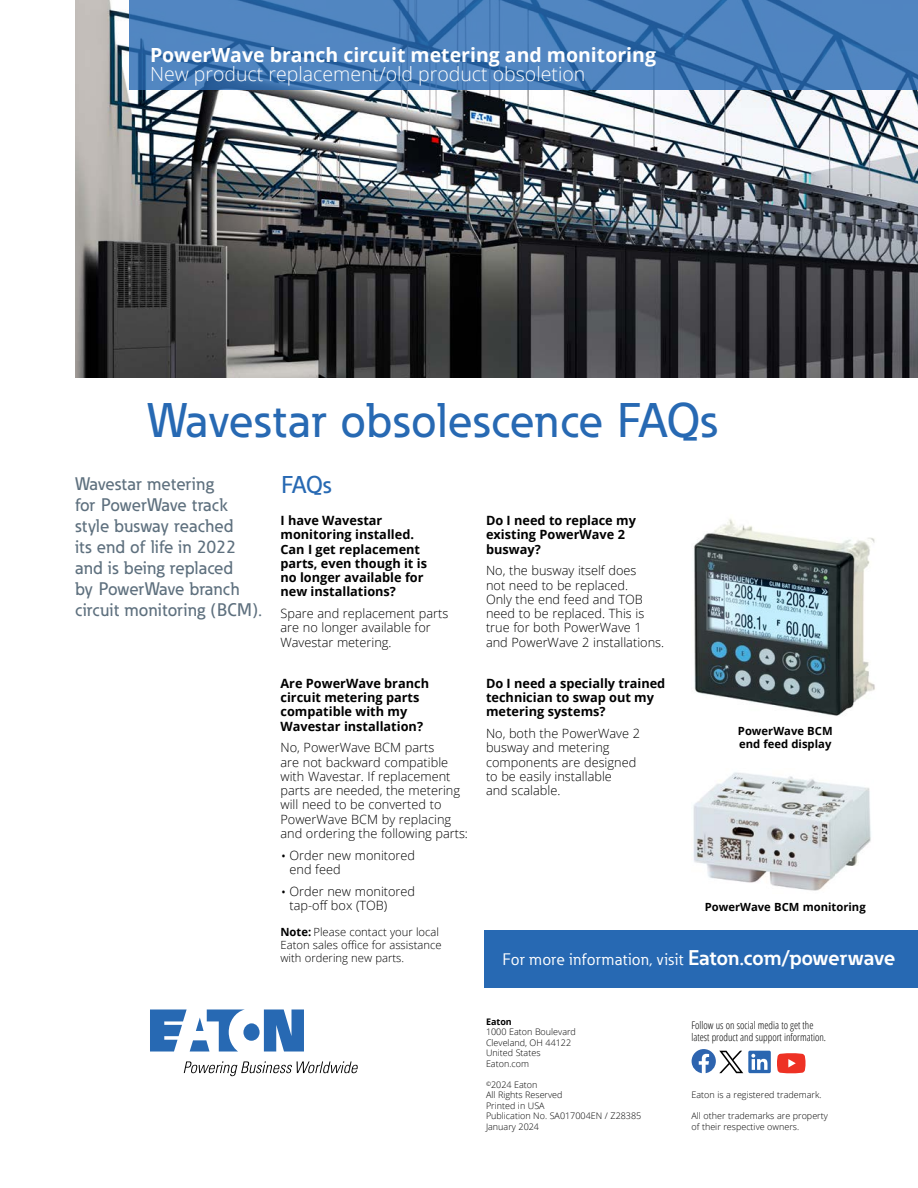
<style>
.page{position:relative;width:918px;height:1188px;background:#fff}
.page>*{position:absolute;margin:0;border:0;box-sizing:border-box;transform-origin:0 0}
.t1{font:500 48px "Eaton";color:#2769b3}
.t2{font:500 24px "Eaton";color:#2769b3}
.t3{font:700 19.5px "Open Sans";color:#fff}
.t4{font:300 19.5px "Open Sans";color:#fff}
.t5{font:500 18px/21px "Eaton";letter-spacing:-.005em;color:#5e707e}
.t6{font:16.5px "Eaton";color:#fff}
.t7{font:300 12.75px/14.2px "Open Sans";color:#000}
.t8{font:700 12.75px/14.2px "Open Sans";color:#000}
.t9{font:300 11.25px/12.8px "Open Sans";color:#000}
.t10{font:700 11.25px/13.5px "Open Sans";color:#000}
.t11{font:300 condensed 10.5px/12px "Open Sans";color:#000}
.t12{font:300 9px/10.5px "Open Sans";color:#000}
.t13{font:700 9px "Open Sans";color:#000}
.s1{font-size:16.5px}
.s2{font-weight:700}
.s3{font-weight:700;font-size:21px}
.s4{font-family:"Eaton";font-weight:400}
</style>
<div class="page">
<img style="left:75px;top:0;width:843px;height:378px">
<img style="left:694px;top:519px;width:181px;height:197px">
<img style="left:693px;top:772px;width:178px;height:119px">
<div style="left:484px;top:931px;width:434px;height:57px;background:#2769b3"></div>
<svg style="left:129px;top:0;width:789px;height:90px;fill:#5085c1"></svg>
<svg style="left:150px;top:1010px;width:154px;height:42px"></svg>
<svg style="left:184px;top:1061px;width:174px;height:15px"></svg>
<div style="left:748px;top:1051px;width:23px;height:22px;background:#2a66b1;border-radius:2px"></div>
<svg style="left:751px;top:1054px;width:16px;height:16px"></svg>
<svg style="left:777px;top:1053px;width:29px;height:20px"></svg>
<svg style="left:692px;top:1049px;width:51px;height:24px"></svg>
<h3 class="t3" style="left:150px;top:41px;width:508px">PowerWave branch circuit metering and monitoring</h3>
<h3 class="t4" style="left:150px;top:61px;width:437px">New product replacement/old product obsoletion</h3>
<h1 class="t1" style="left:147px;top:391px;width:573px">Wavestar obsolescence FAQs</h1>
<h3 class="t5" style="left:75px;top:473px;width:188px">Wavestar metering<br>for PowerWave track style busway reached<br>its end of life in 2022 and is being replaced<br>by PowerWave branch circuit monitoring (BCM).</h3>
<h2 class="t2" style="left:281px;top:470px;width:53px">FAQs</h2>
<p class="t8" style="left:281px;top:513px;width:148px">I have Wavestar monitoring installed.<br>Can I get replacement parts, even though it is no longer available for new installations?</p>
<p class="t7" style="left:281px;top:606px;width:169px">Spare and replacement parts are no longer available for<br>Wavestar metering.</p>
<p class="t8" style="left:281px;top:676px;width:150px">Are PowerWave branch circuit metering parts compatible with my<br>Wavestar installation?</p>
<p class="t7" style="left:281px;top:740px;width:189px">No, PowerWave BCM parts<br>are not backward compatible with Wavestar. If replacement parts are needed, the metering will need to be converted to<br>PowerWave BCM by replacing and ordering the following parts:</p>
<p class="t7" style="left:290px;top:848px;width:127px;text-indent:-9px"><span class="s1">•</span> Order new monitored end feed</p>
<p class="t7" style="left:290px;top:884px;width:127px;text-indent:-9px"><span class="s1">•</span> Order new monitored tap-off box (TOB)</p>
<p class="t9" style="left:281px;top:925px;width:163px"><span class="s2">Note:</span> Please contact your local<br>Eaton sales office for assistance with ordering new parts.</p>
<p class="t8" style="left:486px;top:513px;width:151px">Do I need to replace my existing PowerWave 2 busway?</p>
<p class="t7" style="left:486px;top:563px;width:180px">No, the busway itself does<br>not need to be replaced.<br>Only the end feed and TOB need to be replaced. This is true for both PowerWave 1 and PowerWave 2 installations.</p>
<p class="t8" style="left:486px;top:676px;width:181px">Do I need a specially trained technician to swap out my metering systems?</p>
<p class="t7" style="left:486px;top:726px;width:155px">No, both the PowerWave 2 busway and metering components are designed to be easily installable<br>and scalable.</p>
<p class="t10" style="left:738px;top:723px;width:96px">PowerWave BCM end feed display</p>
<p class="t10" style="left:705px;top:900px;width:162px">PowerWave BCM monitoring</p>
<p class="t6" style="left:502px;top:949px;width:395px">For more information, visit <span class="s3">Eaton.com/powerwave</span></p>
<p class="t13" style="left:486px;top:1015px;width:27px">Eaton</p>
<p class="t12" style="left:486px;top:1026px;width:91px">1000 Eaton Boulevard<br>Cleveland, OH 44122<br>United States<br>Eaton.com</p>
<p class="t12" style="left:486px;top:1079px;width:157px"><span class="s4">©</span>2024 Eaton<br>All Rights Reserved<br>Printed in USA<br>Publication No. SA017004EN / Z28385<br>January 2024</p>
<p class="t11" style="left:692px;top:1019px;width:136px">Follow us on social media to get the latest product and support information.</p>
<p class="t12" style="left:692px;top:1089px;width:132px">Eaton is a registered trademark.</p>
<p class="t12" style="left:692px;top:1110px;width:138px">All other trademarks are property of their respective owners.</p>
</div>
